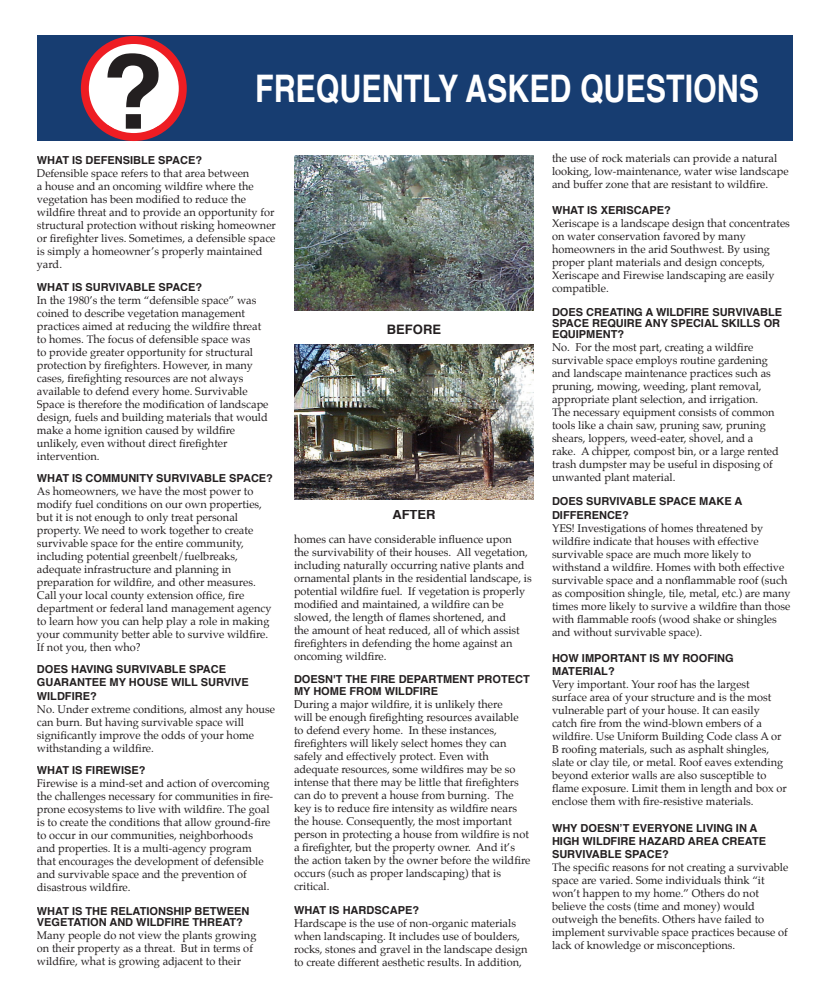
<style>
.page{position:relative;width:828px;height:1008px;background:#fff}
.page>*{position:absolute;margin:0;border:0;box-sizing:border-box;transform-origin:0 0}
.t1{font:700 104px "Helvetica";color:#231f20}
.t2{font:700 38px "Helvetica";color:#fff;scale:.8 1}
.t3{font:700 13px "Helvetica";color:#231f20}
.t4{font:11px/13px "Palatino";color:#231f20}
.t5{font:700 11px/13.2px "Helvetica";color:#231f20}
</style>
<div class="page">
<div style="left:37px;top:35px;width:756px;height:106px;background:#173d71"></div>
<svg style="left:81px;top:36px;width:106px;height:105px"></svg>
<img style="left:295px;top:156px;width:239px;height:154px">
<img style="left:294px;top:345px;width:240px;height:155px">
<h1 class="t1" style="left:101px;top:21px;width:65px">?</h1>
<h2 class="t2" style="left:255px;top:63px;width:631px">FREQUENTLY ASKED QUESTIONS</h2>
<p class="t5" style="left:37px;top:154px;width:167px">WHAT IS DEFENSIBLE SPACE?</p>
<p class="t4" style="left:37px;top:168px;width:241px">Defensible space refers to that area between<br>a house and an oncoming wildfire where the vegetation has been modified to reduce the wildfire threat and to provide an opportunity for structural protection without risking homeowner or firefighter lives. Sometimes, a defensible space is simply a homeowner’s properly maintained yard.</p>
<p class="t5" style="left:37px;top:281px;width:167px">WHAT IS SURVIVABLE SPACE?</p>
<p class="t4" style="left:37px;top:294px;width:233px">In the 1980’s the term “defensible space” was coined to describe vegetation management practices aimed at reducing the wildfire threat to homes. The focus of defensible space was<br>to provide greater opportunity for structural protection by firefighters. However, in many cases, firefighting resources are not always available to defend every home. Survivable Space is therefore the modification of landscape design, fuels and building materials that would make a home ignition caused by wildfire unlikely, even without direct firefighter intervention.</p>
<p class="t5" style="left:37px;top:472px;width:238px">WHAT IS COMMUNITY SURVIVABLE SPACE?</p>
<p class="t4" style="left:37px;top:486px;width:236px">As homeowners, we have the most power to modify fuel conditions on our own properties, but it is not enough to only treat personal property. We need to work together to create survivable space for the entire community, including potential greenbelt/fuelbreaks, adequate infrastructure and planning in preparation for wildfire, and other measures.<br>Call your local county extension office, fire department or federal land management agency to learn how you can help play a role in making your community better able to survive wildfire.<br>If not you, then who?</p>
<p class="t5" style="left:37px;top:663px;width:214px">DOES HAVING SURVIVABLE SPACE<br>GUARANTEE MY HOUSE WILL SURVIVE<br>WILDFIRE?</p>
<p class="t4" style="left:37px;top:703px;width:240px">No. Under extreme conditions, almost any house can burn. But having survivable space will significantly improve the odds of your home withstanding a wildfire.</p>
<p class="t5" style="left:37px;top:764px;width:110px">WHAT IS FIREWISE?</p>
<p class="t4" style="left:37px;top:778px;width:238px">Firewise is a mind-set and action of overcoming the challenges necessary for communities in fire&shy;prone ecosystems to live with wildfire. The goal is to create the conditions that allow ground-fire to occur in our communities, neighborhoods and properties. It is a multi-agency program that encourages the development of defensible and survivable space and the prevention of disastrous wildfire.</p>
<p class="t5" style="left:37px;top:906px;width:214px;line-height:11px">WHAT IS THE RELATIONSHIP BETWEEN<br>VEGETATION AND WILDFIRE THREAT?</p>
<p class="t4" style="left:37px;top:930px;width:221px">Many people do not view the plants growing on their property as a threat. But in terms of wildfire, what is growing adjacent to their</p>
<p class="t3" style="left:387px;top:321px;width:56px">BEFORE</p>
<p class="t3" style="left:392px;top:506px;width:45px">AFTER</p>
<p class="t4" style="left:294px;top:534px;width:239px">homes can have considerable influence upon<br>the survivability of their houses. All vegetation, including naturally occurring native plants and ornamental plants in the residential landscape, is potential wildfire fuel. If vegetation is properly modified and maintained, a wildfire can be slowed, the length of flames shortened, and<br>the amount of heat reduced, all of which assist firefighters in defending the home against an oncoming wildfire.</p>
<p class="t5" style="left:294px;top:674px;width:237px;line-height:12px">DOESN'T THE FIRE DEPARTMENT PROTECT<br>MY HOME FROM WILDFIRE</p>
<p class="t4" style="left:294px;top:699px;width:238px">During a major wildfire, it is unlikely there<br>will be enough firefighting resources available to defend every home. In these instances, firefighters will likely select homes they can safely and effectively protect. Even with adequate resources, some wildfires may be so intense that there may be little that firefighters can do to prevent a house from burning. The key is to reduce fire intensity as wildfire nears the house. Consequently, the most important person in protecting a house from wildfire is not a firefighter, but the property owner. And it’s the action taken by the owner before the wildfire occurs (such as proper landscaping) that is critical.</p>
<p class="t5" style="left:294px;top:904px;width:127px">WHAT IS HARDSCAPE?</p>
<p class="t4" style="left:294px;top:918px;width:235px">Hardscape is the use of non-organic materials when landscaping. It includes use of boulders, rocks, stones and gravel in the landscape design to create different aesthetic results. In addition,</p>
<p class="t4" style="left:552px;top:153px;width:238px">the use of rock materials can provide a natural looking, low-maintenance, water wise landscape and buffer zone that are resistant to wildfire.</p>
<p class="t5" style="left:552px;top:204px;width:120px">WHAT IS XERISCAPE?</p>
<p class="t4" style="left:552px;top:218px;width:239px">Xeriscape is a landscape design that concentrates on water conservation favored by many homeowners in the arid Southwest. By using proper plant materials and design concepts, Xeriscape and Firewise landscaping are easily compatible.</p>
<p class="t5" style="left:552px;top:308px;width:232px;line-height:11px">DOES CREATING A WILDFIRE SURVIVABLE<br>SPACE REQUIRE ANY SPECIAL SKILLS OR<br>EQUIPMENT?</p>
<p class="t4" style="left:552px;top:342px;width:228px">No. For the most part, creating a wildfire survivable space employs routine gardening and landscape maintenance practices such as pruning, mowing, weeding, plant removal, appropriate plant selection, and irrigation.<br>The necessary equipment consists of common tools like a chain saw, pruning saw, pruning shears, loppers, weed-eater, shovel, and a rake. A chipper, compost bin, or a large rented trash dumpster may be useful in disposing of unwanted plant material.</p>
<p class="t5" style="left:552px;top:496px;width:192px">DOES SURVIVABLE SPACE MAKE A<br>DIFFERENCE?</p>
<p class="t4" style="left:552px;top:522px;width:240px">YES! Investigations of homes threatened by wildfire indicate that houses with effective survivable space are much more likely to withstand a wildfire. Homes with both effective survivable space and a nonflammable roof (such as composition shingle, tile, metal, etc.) are many times more likely to survive a wildfire than those with flammable roofs (wood shake or shingles and without survivable space).</p>
<p class="t5" style="left:552px;top:652px;width:183px">HOW IMPORTANT IS MY ROOFING<br>MATERIAL?</p>
<p class="t4" style="left:552px;top:679px;width:236px">Very important. Your roof has the largest surface area of your structure and is the most vulnerable part of your house. It can easily catch fire from the wind-blown embers of a wildfire. Use Uniform Building Code class A or B roofing materials, such as asphalt shingles, slate or clay tile, or metal. Roof eaves extending beyond exterior walls are also susceptible to flame exposure. Limit them in length and box or enclose them with fire-resistive materials.</p>
<p class="t5" style="left:552px;top:822px;width:216px">WHY DOESNʼT EVERYONE LIVING IN A<br>HIGH WILDFIRE HAZARD AREA CREATE<br>SURVIVABLE SPACE?</p>
<p class="t4" style="left:552px;top:862px;width:238px">The specific reasons for not creating a survivable space are varied. Some individuals think “it won’t happen to my home.” Others do not believe the costs (time and money) would outweigh the benefits. Others have failed to implement survivable space practices because of lack of knowledge or misconceptions.</p>
</div>
